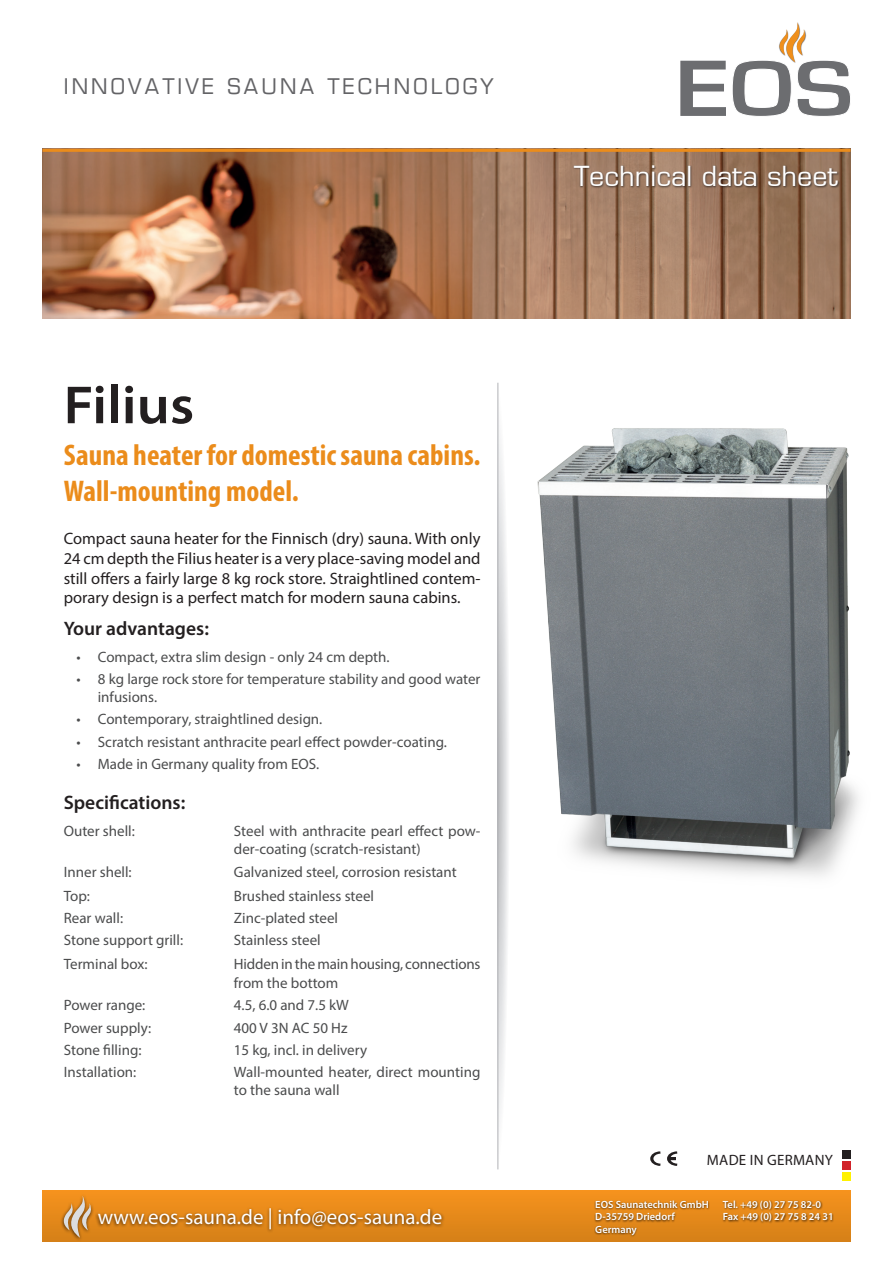
<style>
.page{position:relative;width:893px;height:1263px;background:#fff}
.page>*{position:absolute;margin:0;border:0;box-sizing:border-box;transform-origin:0 0}
.t1{font:600 semi-expanded 54px "Myriad Pro";color:#231f20}
.t2{font:700 condensed 30px/36px "Myriad Pro";color:#eb8c1b}
.t3{font:27px "Eurostile";color:#fff}
.t4{font:21px "Myriad Pro";color:#fff}
.t5{font:21px "Eurostile";letter-spacing:.15em;color:#636366}
.t6{font:600 19.5px "Myriad Pro";color:#231f20}
.t7{font:16.5px/19.8px "Myriad Pro";color:#231f20;text-align:justify}
.t8{font:15px/18px "Myriad Pro";color:#4b4c4d}
.t9{font:15px "Myriad Pro";letter-spacing:.02em;color:#231f20}
.t10{font:600 10.5px "Myriad Pro";color:#fff}
</style>
<div class="page">
<svg style="left:680px;top:61px;width:46px;height:55px"></svg>
<svg style="left:732px;top:22px;width:118px;height:94px"></svg>
<img style="left:43px;top:152px;width:807px;height:167px">
<hr style="left:43px;top:149px;width:807px;height:3px;background:#eb8c1b">
<div style="left:43px;top:1191px;width:807px;height:51px;background:linear-gradient(to bottom,#f6921d,#d58017)"></div>
<div style="left:95px;top:1206px;width:350px;height:28px;background:#231f20;opacity:.75"></div>
<div style="left:60px;top:1194px;width:34px;height:48px;background:#231f20;opacity:.75"></div>
<svg style="left:61px;top:1195px;width:31px;height:43px"></svg>
<div style="left:594px;top:1199px;width:239px;height:38px;background:#231f20;opacity:.75"></div>
<svg style="left:498px;top:383px;width:10px;height:786px"></svg>
<hr style="left:497px;top:383px;width:1px;height:786px;background:#b2b3b7">
<img style="left:501px;top:395px;width:358px;height:508px">
<svg style="left:650px;top:1151px;width:28px;height:15px"></svg>
<div style="left:842px;top:1150px;width:8px;height:9px;background:#231f20"></div>
<div style="left:842px;top:1161px;width:8px;height:9px;background:#d1232a"></div>
<div style="left:842px;top:1172px;width:8px;height:8px;background:#fff101"></div>
<div style="left:572px;top:165px;width:268px;height:24px;background:#231f20;opacity:.75"></div>
<h3 class="t5" style="left:64px;top:74px;width:432px">INNOVATIVE SAUNA TECHNOLOGY</h3>
<h1 class="t1" style="left:64px;top:375px;width:132px">Filius</h1>
<h2 class="t2" style="left:64px;top:436px;width:418px">Sauna heater for domestic sauna cabins.<br>Wall-mounting model.</h2>
<p class="t7" style="left:64px;top:528px;width:418px">Compact sauna heater for the Finnisch (dry) sauna. With only 24 cm depth the Filius heater is a very place-saving model and still offers a fairly large 8 kg rock store. Straightlined contem&shy;porary design is a perfect match for modern sauna cabins.</p>
<h3 class="t6" style="left:64px;top:616px;width:147px">Your advantages:</h3>
<p class="t8" style="left:77px;top:647px;width:315px">• Compact, extra slim design - only 24 cm depth.</p>
<p class="t8" style="left:98px;top:670px;width:384px;text-indent:-21px">• 8 kg large rock store for temperature stability and good water infusions.</p>
<p class="t8" style="left:77px;top:710px;width:247px">• Contemporary, straightlined design.</p>
<p class="t8" style="left:77px;top:732px;width:372px">• Scratch resistant anthracite pearl effect powder-coating.</p>
<p class="t8" style="left:77px;top:754px;width:244px">• Made in Germany quality from EOS.</p>
<h3 class="t6" style="left:64px;top:790px;width:123px">Specifications:</h3>
<p class="t8" style="left:64px;top:821px;width:73px">Outer shell:</p>
<p class="t8" style="left:234px;top:821px;width:248px">Steel with anthracite pearl effect pow&shy;der-coating (scratch-resistant)</p>
<p class="t8" style="left:64px;top:863px;width:69px">Inner shell:</p>
<p class="t8" style="left:234px;top:863px;width:224px">Galvanized steel, corrosion resistant</p>
<p class="t8" style="left:64px;top:886px;width:28px">Top:</p>
<p class="t8" style="left:234px;top:886px;width:142px">Brushed stainless steel</p>
<p class="t8" style="left:64px;top:909px;width:61px">Rear wall:</p>
<p class="t8" style="left:234px;top:909px;width:106px">Zinc-plated steel</p>
<p class="t8" style="left:64px;top:931px;width:121px">Stone support grill:</p>
<p class="t8" style="left:234px;top:931px;width:88px">Stainless steel</p>
<p class="t8" style="left:64px;top:954px;width:85px">Terminal box:</p>
<p class="t8" style="left:234px;top:954px;width:248px;line-height:19.4px">Hidden in the main housing, connections from the bottom</p>
<p class="t8" style="left:64px;top:996px;width:83px">Power range:</p>
<p class="t8" style="left:234px;top:996px;width:117px">4.5, 6.0 and 7.5 kW</p>
<p class="t8" style="left:64px;top:1018px;width:89px">Power supply:</p>
<p class="t8" style="left:234px;top:1018px;width:115px">400 V 3N AC 50 Hz</p>
<p class="t8" style="left:64px;top:1041px;width:79px">Stone filling:</p>
<p class="t8" style="left:234px;top:1041px;width:135px">15 kg, incl. in delivery</p>
<p class="t8" style="left:64px;top:1063px;width:74px">Installation:</p>
<p class="t8" style="left:234px;top:1063px;width:248px">Wall-mounted heater, direct mounting to the sauna wall</p>
<h3 class="t4" style="left:98px;top:1204px;width:346px">www.eos-sauna.de | info@eos-sauna.de</h3>
<h3 class="t3" style="left:574px;top:160px;width:266px">Technical data sheet</h3>
<p class="t9" style="left:707px;top:1150px;width:127px">MADE IN GERMANY</p>
<p class="t10" style="left:595px;top:1197px;width:115px">EOS Saunatechnik GmbH</p>
<p class="t10" style="left:723px;top:1197px;width:100px">Tel. +49 (0) 27 75 82-0</p>
<p class="t10" style="left:595px;top:1210px;width:81px">D-35759 Driedorf</p>
<p class="t10" style="left:723px;top:1210px;width:112px">Fax +49 (0) 27 75 8 24 31</p>
<p class="t10" style="left:595px;top:1222px;width:43px">Germany</p>
</div>
